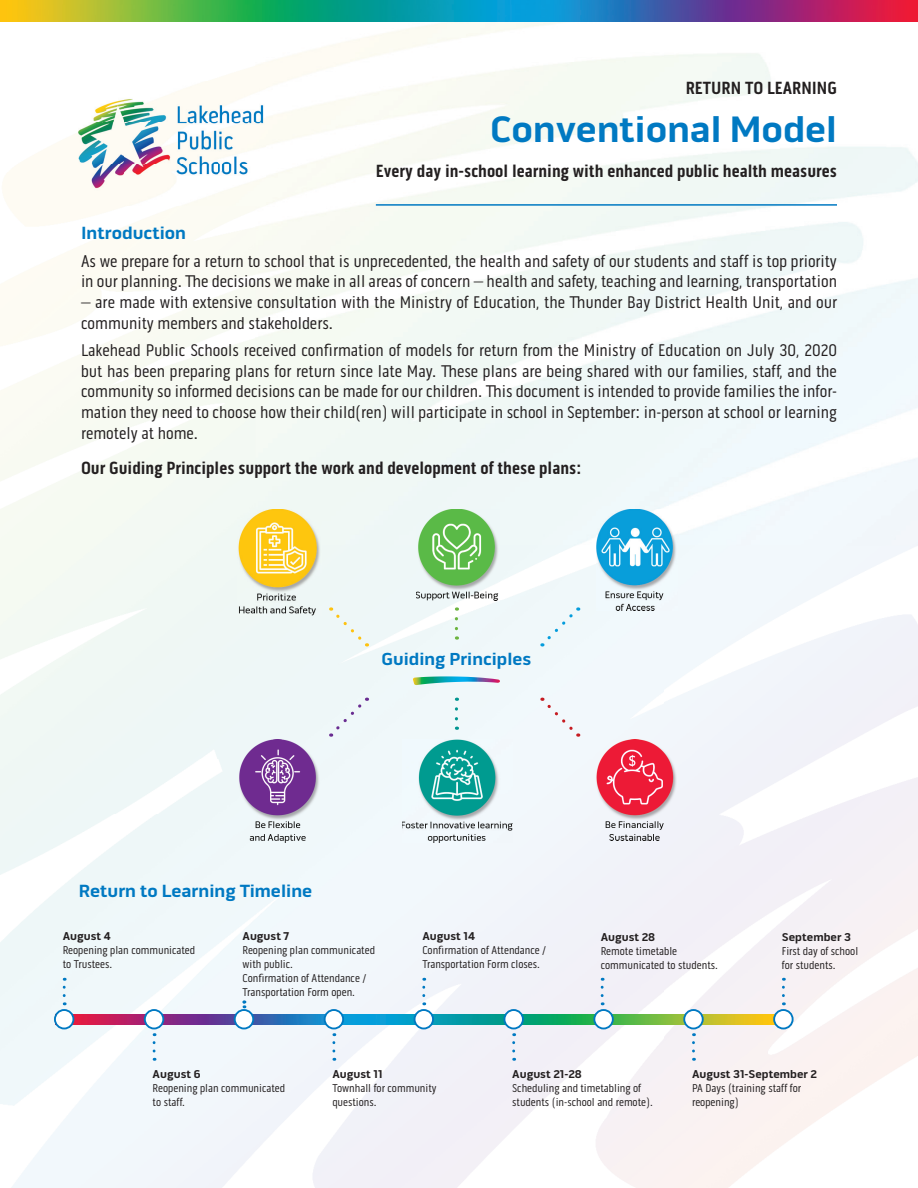
<style>
.page{position:relative;width:918px;height:1188px;background:#fff}
.page>*{position:absolute;margin:0;border:0;box-sizing:border-box;transform-origin:0 0}
.t1{font:700 37.5px "Pill Gothic 600 mg";color:#0079c2}
.t2{font:700 18px "Pill Gothic 300 mg";color:#231f20}
.t3{font:700 18px "Pill Gothic 600 mg";color:#0079c2}
.t4{font:700 17.7px "Pill Gothic 600 mg";color:#0079c2}
.t5{font:17.25px/20.7px "Pill Gothic 300 mg";color:#231f20}
.t6{font:11.55px/14px "Pill Gothic 300 mg";color:#231f20}
.t7{font:700 11.55px "Pill Gothic 600 mg";color:#231f20}
</style>
<div class="page">
<img style="left:664px;top:545px;width:254px;height:643px">
<div style="left:0;top:600px;width:664px;height:159px;background:#f0f8f8"></div>
<img style="left:0;top:814px;width:664px;height:374px">
<img style="left:0;top:0;width:918px;height:22px">
<img style="left:78px;top:81px;width:187px;height:125px">
<hr style="left:376px;top:204px;width:461px;height:2px;background:#0079c2">
<img style="left:416px;top:509px;width:83px;height:91px">
<img style="left:596px;top:509px;width:82px;height:101px">
<img style="left:238px;top:739px;width:82px;height:103px">
<img style="left:402px;top:739px;width:110px;height:103px">
<img style="left:596px;top:739px;width:81px;height:101px">
<img style="left:238px;top:509px;width:84px;height:106px">
<svg style="left:413px;top:676px;width:87px;height:9px"></svg>
<svg style="left:455px;top:619px;width:3px;height:21px"></svg>
<svg style="left:455px;top:709px;width:3px;height:21px"></svg>
<svg style="left:542px;top:607px;width:37px;height:40px"></svg>
<svg style="left:331px;top:698px;width:37px;height:39px"></svg>
<svg style="left:331px;top:607px;width:37px;height:40px"></svg>
<svg style="left:542px;top:698px;width:37px;height:39px"></svg>
<img style="left:73px;top:1014px;width:701px;height:10px">
<div style="left:55px;top:1010px;width:18px;height:19px;background:#fff;border-radius:50%"></div>
<div style="left:54px;top:1009px;width:20px;height:20px;border:2px solid #0079c2;border-radius:50%"></div>
<div style="left:145px;top:1010px;width:18px;height:19px;background:#fff;border-radius:50%"></div>
<div style="left:144px;top:1009px;width:20px;height:20px;border:2px solid #0079c2;border-radius:50%"></div>
<div style="left:235px;top:1010px;width:18px;height:19px;background:#fff;border-radius:50%"></div>
<div style="left:234px;top:1009px;width:20px;height:20px;border:2px solid #0079c2;border-radius:50%"></div>
<div style="left:325px;top:1010px;width:18px;height:19px;background:#fff;border-radius:50%"></div>
<div style="left:324px;top:1009px;width:20px;height:20px;border:2px solid #0079c2;border-radius:50%"></div>
<div style="left:415px;top:1010px;width:18px;height:19px;background:#fff;border-radius:50%"></div>
<div style="left:414px;top:1009px;width:20px;height:20px;border:2px solid #0079c2;border-radius:50%"></div>
<div style="left:504px;top:1010px;width:19px;height:19px;background:#fff;border-radius:50%"></div>
<div style="left:504px;top:1009px;width:20px;height:20px;border:2px solid #0079c2;border-radius:50%"></div>
<div style="left:594px;top:1010px;width:19px;height:19px;background:#fff;border-radius:50%"></div>
<div style="left:593px;top:1009px;width:21px;height:20px;border:2px solid #0079c2;border-radius:50%"></div>
<div style="left:684px;top:1010px;width:19px;height:19px;background:#fff;border-radius:50%"></div>
<div style="left:683px;top:1009px;width:21px;height:20px;border:2px solid #0079c2;border-radius:50%"></div>
<div style="left:774px;top:1010px;width:19px;height:19px;background:#fff;border-radius:50%"></div>
<div style="left:773px;top:1009px;width:21px;height:20px;border:2px solid #0079c2;border-radius:50%"></div>
<svg style="left:63px;top:978px;width:3px;height:18px"></svg>
<svg style="left:153px;top:1033px;width:3px;height:18px"></svg>
<svg style="left:332px;top:1033px;width:3px;height:18px"></svg>
<svg style="left:512px;top:1033px;width:3px;height:18px"></svg>
<svg style="left:692px;top:1033px;width:3px;height:18px"></svg>
<svg style="left:243px;top:1001px;width:2px;height:7px"></svg>
<svg style="left:422px;top:978px;width:3px;height:18px"></svg>
<svg style="left:601px;top:978px;width:3px;height:18px"></svg>
<svg style="left:782px;top:978px;width:3px;height:18px"></svg>
<svg style="left:185px;top:275px;width:15px;height:12px"></svg>
<svg style="left:570px;top:296px;width:14px;height:12px"></svg>
<svg style="left:441px;top:365px;width:15px;height:12px"></svg>
<svg style="left:486px;top:391px;width:15px;height:6px"></svg>
<p class="t2" style="left:686px;top:78px;width:153px">RETURN TO LEARNING</p>
<h1 class="t1" style="left:490px;top:107px;width:348px">Conventional Model</h1>
<p class="t2" style="left:376px;top:160px;width:463px">Every day in-school learning with enhanced public health measures</p>
<p class="t3" style="left:81px;top:222px;width:107px">Introduction</p>
<p class="t5" style="left:81px;top:250px;width:758px">As we prepare for a return to school that is unprecedented, the health and safety of our students and staff is top priority in our planning. e decisions we make in all areas of concern – health and safety, teaching and learning, transportation</p>
<p class="t5" style="left:81px;top:292px;width:758px">– are made with extensive consultation with the Ministry of Education, the under Bay District Health Unit, and our community members and stakeholders.</p>
<p class="t5" style="left:81px;top:340px;width:758px;text-align:justify">Lakehead Public Schools received confirmation of models for return from the Ministry of Education on July 30, 2020 but has been preparing plans for return since late May. ese plans are being shared with our families, staff, and the community so informed decisions can be made for our children. is document is intended to provide families the infor&shy;mation they need to choose how their child(ren) will participate in school in September: in-person at school or learning remotely at home.</p>
<p class="t2" style="left:81px;top:457px;width:502px">Our Guiding Principles support the work and development of these plans:</p>
<p class="t4" style="left:382px;top:649px;width:151px">Guiding Principles</p>
<p class="t3" style="left:79px;top:881px;width:235px">Return to Learning Timeline</p>
<p class="t7" style="left:63px;top:930px;width:50px">August 4</p>
<p class="t6" style="left:63px;top:943px;width:134px">Reopening plan communicated to Trustees.</p>
<p class="t7" style="left:243px;top:930px;width:48px">August 7</p>
<p class="t6" style="left:243px;top:943px;width:134px">Reopening plan communicated with public.<br>Confirmation of Attendance /<br>Transportation Form open.</p>
<p class="t7" style="left:422px;top:930px;width:54px">August 14</p>
<p class="t6" style="left:422px;top:943px;width:125px">Confirmation of Attendance /<br>Transportation Form closes.</p>
<p class="t7" style="left:601px;top:930px;width:56px">August 28</p>
<p class="t6" style="left:601px;top:944px;width:119px">Remote timetable communicated to students.</p>
<p class="t7" style="left:782px;top:930px;width:70px">September 3</p>
<p class="t6" style="left:782px;top:944px;width:78px">First day of school for students.</p>
<p class="t7" style="left:153px;top:1068px;width:49px">August 6</p>
<p class="t6" style="left:153px;top:1081px;width:134px">Reopening plan communicated to staff.</p>
<p class="t7" style="left:332px;top:1068px;width:52px">August 11</p>
<p class="t6" style="left:332px;top:1081px;width:106px">Townhall for community questions.</p>
<p class="t7" style="left:512px;top:1068px;width:71px">August 21-28</p>
<p class="t6" style="left:512px;top:1081px;width:142px">Scheduling and timetabling of students (in-school and remote).</p>
<p class="t7" style="left:692px;top:1068px;width:127px">August 31-September 2</p>
<p class="t6" style="left:692px;top:1081px;width:111px">PA Days (training staff for reopening)</p>
</div>
